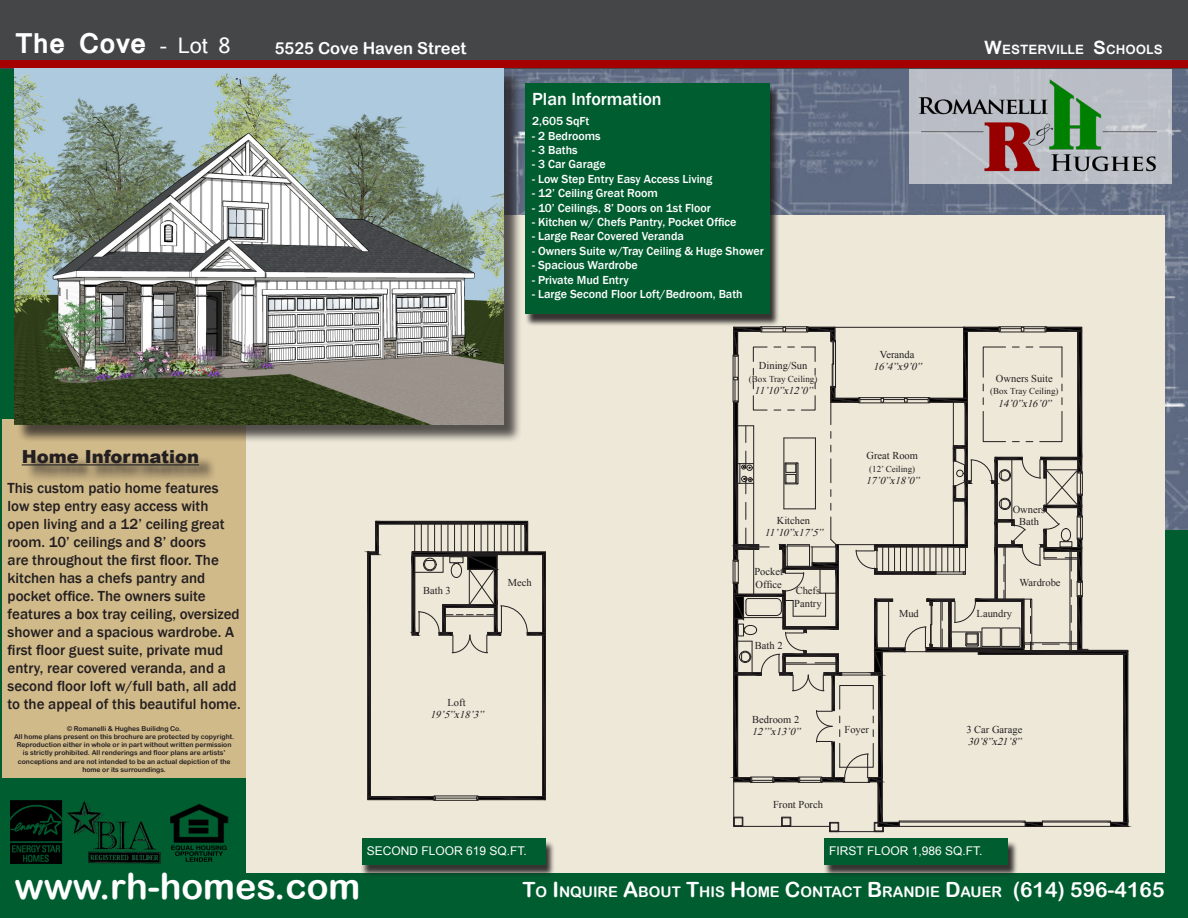
<style>
.page{position:relative;width:1188px;height:918px;background:#005d30}
.page>*{position:absolute;margin:0;border:0;box-sizing:border-box;transform-origin:0 0}
.t1{font:36px "Arial Rounded MT Bold";color:#fff}
.t2{font:700 27px "Mangal";color:#fff}
.t3{font:21px "Arial Rounded MT Bold";color:#fff}
.t4{font:900 18px "Arial";color:#231f20}
.t5{font:500 18px "Franklin Gothic";color:#fff}
.t6{font:16.5px "Arial Rounded MT Bold";color:#fff}
.t7{font:500 15px/18px "Franklin Gothic";color:#231f20}
.t8{font:14.7px "Arial Rounded MT Bold";color:#fff}
.t9{font:700 12.6px "Mangal";color:#fff}
.t10{font:500 12px "Franklin Gothic";color:#fff}
.t11{font:12px "Arial";color:#fff}
.t12{font:10.5px "Times New Roman";color:#231f20}
.t13{font:italic 10.5px "Times New Roman";color:#231f20}
.t14{font:9px "Times New Roman";color:#231f20}
.t15{font:6.75px/8.1px "Arial Rounded MT Bold";color:#231f20;text-align:center}
.s1{font-weight:400;font-size:21px}
.s2{font-size:18px}
.s3{font-size:21px}
.s4{font-size:14.7px}
</style>
<div class="page">
<img style="left:504px;top:68px;width:684px;height:461px">
<div style="left:2px;top:419px;width:245px;height:359px;background:#d1ba8a"></div>
<div style="left:247px;top:216px;width:918px;height:657px;background:#ede8d8"></div>
<div style="left:17px;top:69px;width:506px;height:375px;background:#231f20;opacity:.75"></div>
<div style="left:909px;top:68px;width:262px;height:116px;background:#babec5"></div>
<div style="left:0;top:0;width:1188px;height:68px;background:#454647"></div>
<div style="left:0;top:60px;width:1188px;height:8px;background:#a50000"></div>
<img style="left:11px;top:801px;width:218px;height:62px">
<img style="left:911px;top:68px;width:245px;height:123px">
<div style="left:25px;top:453px;width:192px;height:31px;background:#231f20;opacity:.75"></div>
<hr style="left:22px;top:464px;width:177px;height:1px;background:#231f20">
<div style="left:525px;top:86px;width:255px;height:241px;background:#231f20;opacity:.9"></div>
<div style="left:526px;top:83px;width:244px;height:231px;background:#005d30"></div>
<div style="left:824px;top:841px;width:193px;height:37px;background:#231f20;opacity:.9"></div>
<div style="left:824px;top:839px;width:184px;height:26px;background:#005d30"></div>
<div style="left:361px;top:841px;width:194px;height:36px;background:#231f20;opacity:.9"></div>
<div style="left:362px;top:838px;width:184px;height:27px;background:#005d30"></div>
<img style="left:14px;top:68px;width:490px;height:357px">
<div style="left:760px;top:326px;width:48px;height:6px;border:1px solid #231f20"></div>
<div style="left:999px;top:326px;width:48px;height:6px;border:1px solid #231f20"></div>
<svg style="left:733px;top:327px;width:395px;height:505px"></svg>
<svg style="left:367px;top:521px;width:179px;height:279px"></svg>
<hr style="left:497px;top:554px;width:46px;height:1px;background:#231f20">
<p class="t2" style="left:15px;top:18px;width:217px">The Cove <span class="s1">- Lot 8</span></p>
<p class="t6" style="left:275px;top:38px;width:193px">5525 Cove Haven Street</p>
<p class="t9" style="left:984px;top:38px;width:180px"><span class="s2">W</span>ESTERVILLE <span class="s2">S</span>CHOOLS</p>
<p class="t5" style="left:532px;top:88px;width:131px">Plan Information</p>
<p class="t10" style="left:532px;top:114px;width:59px">2,605 SqFt</p>
<p class="t10" style="left:532px;top:128px;width:70px">- 2 Bedrooms</p>
<p class="t10" style="left:532px;top:143px;width:47px">- 3 Baths</p>
<p class="t10" style="left:532px;top:157px;width:75px">- 3 Car Garage</p>
<p class="t10" style="left:532px;top:171px;width:182px">- Low Step Entry Easy Access Living</p>
<p class="t10" style="left:532px;top:186px;width:127px">- 12’ Ceiling Great Room</p>
<p class="t10" style="left:532px;top:200px;width:180px">- 10’ Ceilings, 8’ Doors on 1st Floor</p>
<p class="t10" style="left:532px;top:215px;width:206px">- Kitchen w/ Chefs Pantry, Pocket Office</p>
<p class="t10" style="left:532px;top:229px;width:153px">- Large Rear Covered Veranda</p>
<p class="t10" style="left:532px;top:243px;width:233px">- Owners Suite w/Tray Ceiling &amp; Huge Shower</p>
<p class="t10" style="left:532px;top:258px;width:107px">- Spacious Wardrobe</p>
<p class="t10" style="left:532px;top:272px;width:98px">- Private Mud Entry</p>
<p class="t10" style="left:532px;top:287px;width:212px">- Large Second Floor Loft/Bedroom, Bath</p>
<p class="t12" style="left:759px;top:359px;width:50px">Dining/Sun</p>
<p class="t14" style="left:749px;top:373px;width:70px">(Box Tray Ceiling)</p>
<p class="t13" style="left:754px;top:384px;width:63px">11’10”x12’0”</p>
<p class="t12" style="left:880px;top:347px;width:36px">Veranda</p>
<p class="t13" style="left:873px;top:360px;width:53px">16’4”x9’0”</p>
<p class="t12" style="left:996px;top:371px;width:58px">Owners Suite</p>
<p class="t14" style="left:990px;top:385px;width:70px">(Box Tray Ceiling)</p>
<p class="t13" style="left:998px;top:396px;width:58px">14’0”x16’0”</p>
<p class="t4" style="left:22px;top:443px;width:179px">Home Information</p>
<p class="t7" style="left:8px;top:479px;width:235px">This custom patio home features low step entry easy access with open living and a 12’ ceiling great room. 10’ ceilings and 8’ doors<br>are throughout the first floor. The kitchen has a chefs pantry and pocket office. The owners suite features a box tray ceiling, oversized shower and a spacious wardrobe. A first floor guest suite, private mud entry, rear covered veranda, and a second floor loft w/full bath, all add to the appeal of this beautiful home.</p>
<p class="t15" style="left:67px;top:725px;width:115px">© Romanelli &amp; Hughes Builidng Co.</p>
<p class="t15" style="left:14px;top:733px;width:222px">All home plans present on this brochure are protected by copyright.<br>Reproduction either in whole or in part without written permission is strictly prohibited. All renderings and floor plans are artists’ conceptions and are not intended to be an actual depiction of the home or its surroundings.</p>
<p class="t12" style="left:423px;top:584px;width:29px">Bath 3</p>
<p class="t12" style="left:508px;top:576px;width:25px">Mech</p>
<p class="t12" style="left:448px;top:695px;width:20px">Loft</p>
<p class="t13" style="left:430px;top:708px;width:58px">19’5”x18’3”</p>
<p class="t12" style="left:777px;top:513px;width:35px">Kitchen</p>
<p class="t13" style="left:764px;top:526px;width:63px">11’10”x17’5”</p>
<p class="t12" style="left:754px;top:565px;width:30px">Pocket</p>
<p class="t12" style="left:756px;top:577px;width:28px">Office</p>
<p class="t12" style="left:796px;top:584px;width:26px">Chefs</p>
<p class="t12" style="left:794px;top:596px;width:29px">Pantry</p>
<p class="t12" style="left:755px;top:638px;width:29px">Bath 2</p>
<p class="t12" style="left:866px;top:449px;width:53px">Great Room</p>
<p class="t14" style="left:869px;top:463px;width:48px">(12’ Ceiling)</p>
<p class="t13" style="left:866px;top:474px;width:58px">17’0”x18’0”</p>
<p class="t12" style="left:899px;top:607px;width:21px">Mud</p>
<p class="t12" style="left:752px;top:712px;width:48px">Bedroom 2</p>
<p class="t13" style="left:752px;top:725px;width:53px">12’”x13’0”</p>
<p class="t12" style="left:845px;top:722px;width:26px">Foyer</p>
<p class="t12" style="left:773px;top:797px;width:51px">Front Porch</p>
<p class="t12" style="left:1013px;top:502px;width:34px">Owners</p>
<p class="t12" style="left:1019px;top:515px;width:21px">Bath</p>
<p class="t12" style="left:1019px;top:576px;width:43px">Wardrobe</p>
<p class="t12" style="left:977px;top:606px;width:37px">Laundry</p>
<p class="t12" style="left:966px;top:722px;width:57px">3 Car Garage</p>
<p class="t13" style="left:968px;top:735px;width:58px">30’8”x21’8”</p>
<p class="t1" style="left:14px;top:865px;width:348px">www.rh-homes.com</p>
<p class="t11" style="left:367px;top:843px;width:162px">SECOND FLOOR 619 SQ.FT.</p>
<p class="t11" style="left:829px;top:843px;width:155px">FIRST FLOOR 1,986 SQ.FT.</p>
<p class="t8" style="left:522px;top:883px;width:312px"><span class="s3">T</span>O <span class="s3">I</span>NQUI RE <span class="s3">A</span>BOUT <span class="s3">T</span>HIS <span class="s3">H</span> OME <span class="s3">C</span>ONTACT</p>
<p class="t3" style="left:867px;top:877px;width:299px">B <span class="s4">RANDI E</span> D<span class="s4">AUER</span> (614) 596-4165</p>
</div>
